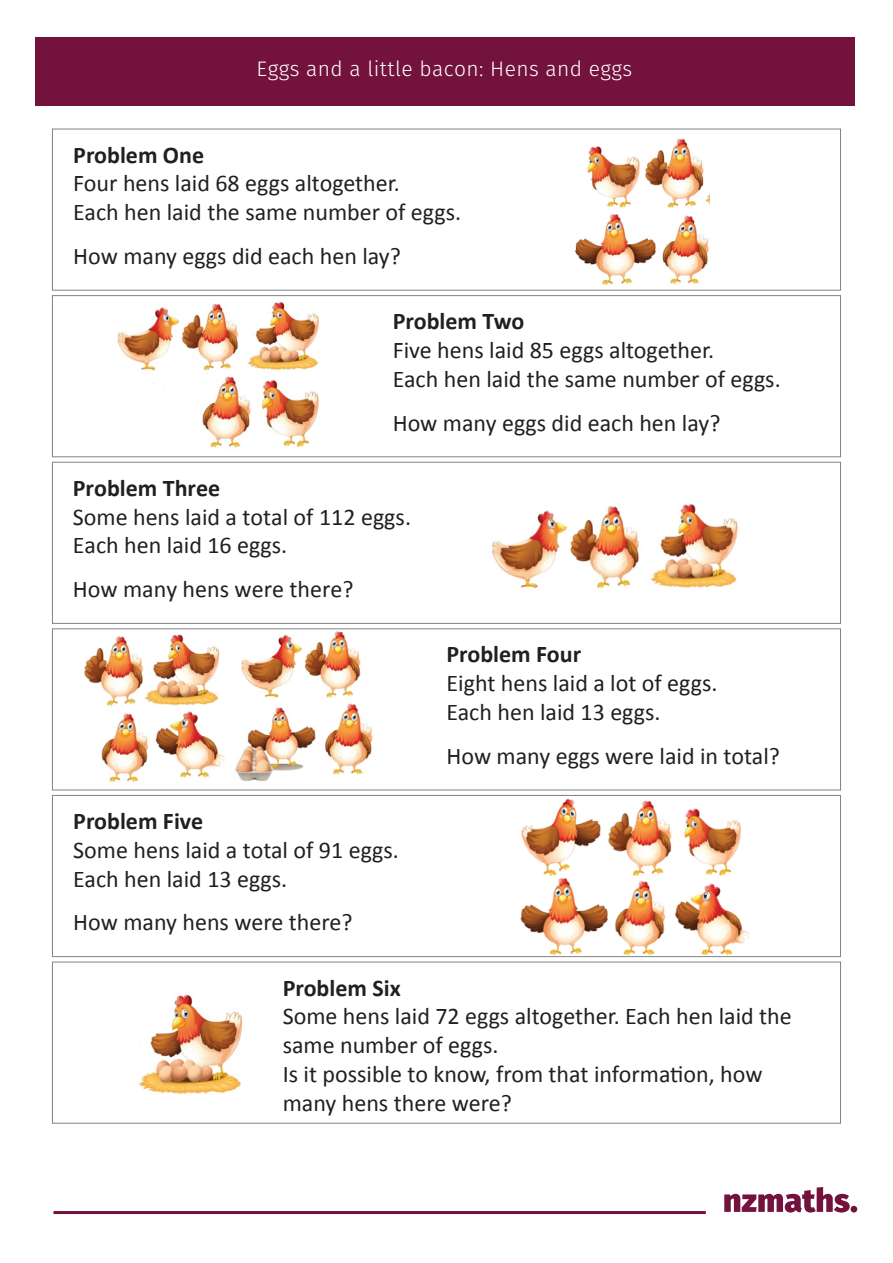
<style>
.page{position:relative;width:893px;height:1263px;background:#fff}
.page>*{position:absolute;margin:0;border:0;box-sizing:border-box;transform-origin:0 0}
.t1{font:24px/28.8px "Calibri";color:#231f20}
.t2{font:700 24px "Calibri";color:#231f20}
.t3{font:300 21px "Fira Sans";letter-spacing:.02em;color:#fff}
</style>
<div class="page">
<img style="left:520px;top:798px;width:229px;height:157px">
<img style="left:84px;top:634px;width:141px;height:148px">
<img style="left:235px;top:631px;width:138px;height:151px">
<img style="left:111px;top:302px;width:210px;height:156px">
<div style="left:52px;top:129px;width:789px;height:161px;border:1px solid #808285"></div>
<div style="left:52px;top:295px;width:789px;height:162px;border:1px solid #808285"></div>
<div style="left:52px;top:462px;width:789px;height:162px;border:1px solid #808285"></div>
<div style="left:52px;top:795px;width:789px;height:162px;border:1px solid #808285"></div>
<div style="left:52px;top:962px;width:789px;height:161px;border:1px solid #808285"></div>
<div style="left:36px;top:37px;width:819px;height:68px;background:#73123c"></div>
<svg style="left:724px;top:1187px;width:126px;height:25px"></svg>
<div style="left:850px;top:1206px;width:7px;height:6px;background:#73123c;border-radius:50%"></div>
<hr style="left:53px;top:1211px;width:653px;height:3px;background:#73123c">
<img style="left:575px;top:139px;width:134px;height:147px">
<img style="left:491px;top:504px;width:247px;height:85px">
<img style="left:140px;top:995px;width:101px;height:99px">
<p class="t3" style="left:257px;top:54px;width:377px">Eggs and a little bacon: Hens and eggs</p>
<p class="t2" style="left:73px;top:140px;width:132px">Problem One</p>
<p class="t1" style="left:73px;top:168px;width:389px">Four hens laid 68 eggs altogether.<br>Each hen laid the same number of eggs.</p>
<p class="t1" style="left:73px;top:240px;width:329px">How many eggs did each hen lay?</p>
<p class="t2" style="left:393px;top:306px;width:133px">Problem Two</p>
<p class="t1" style="left:393px;top:334px;width:389px">Five hens laid 85 eggs altogether.<br>Each hen laid the same number of eggs.</p>
<p class="t1" style="left:393px;top:407px;width:329px">How many eggs did each hen lay?</p>
<p class="t2" style="left:73px;top:473px;width:149px">Problem Three</p>
<p class="t1" style="left:73px;top:502px;width:340px;line-height:28.3px">Some hens laid a total of 112 eggs.<br>Each hen laid 16 eggs.</p>
<p class="t1" style="left:73px;top:574px;width:282px">How many hens were there?</p>
<p class="t2" style="left:73px;top:806px;width:131px">Problem Five</p>
<p class="t1" style="left:73px;top:834px;width:327px">Some hens laid a total of 91 eggs.<br>Each hen laid 13 eggs.</p>
<p class="t1" style="left:73px;top:907px;width:281px">How many hens were there?</p>
<p class="t2" style="left:446px;top:639px;width:136px">Problem Four</p>
<p class="t1" style="left:446px;top:668px;width:273px">Eight hens laid a lot of eggs.<br>Each hen laid 13 eggs.</p>
<p class="t1" style="left:446px;top:740px;width:335px">How many eggs were laid in total?</p>
<p class="t2" style="left:283px;top:973px;width:119px">Problem Six</p>
<p class="t1" style="left:283px;top:1001px;width:511px">Some hens laid 72 eggs altogether. Each hen laid the same number of eggs.<br>Is it possible to know, from that information, how many hens there were?</p>
</div>
